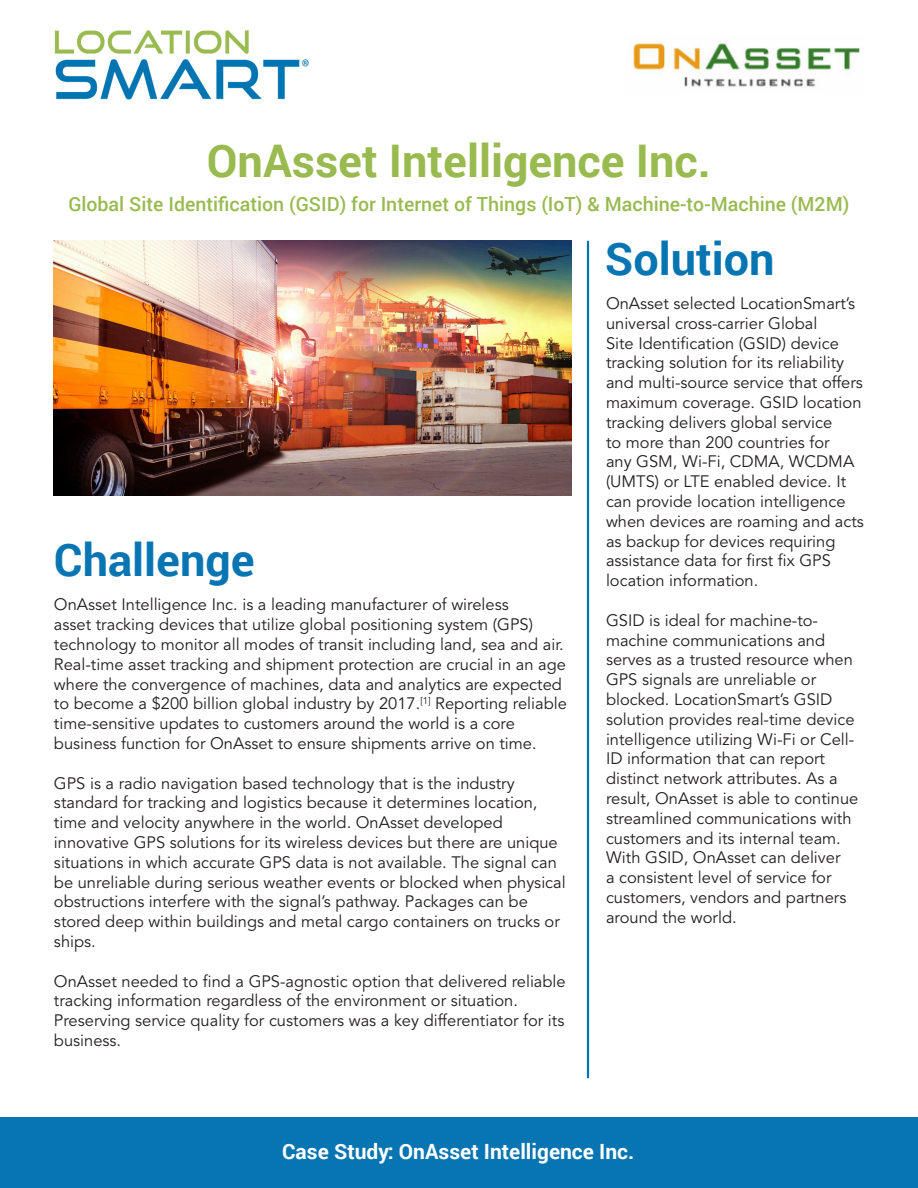
<style>
.page{position:relative;width:918px;height:1188px;background:#fff}
.page>*{position:absolute;margin:0;border:0;box-sizing:border-box;transform-origin:0 0}
.t1{font:700 45px "Roboto";color:#98ba4f}
.t2{font:700 45px "Roboto";color:#0875b3}
.t3{font:700 21px "Roboto";color:#fff}
.t4{font:500 19.5px "Roboto";color:#98ba4f}
.t5{font:16.5px/19.8px "Avenir";color:#231f20}
</style>
<div class="page">
<img style="left:54px;top:30px;width:255px;height:70px">
<div style="left:0;top:1118px;width:918px;height:70px;background:#0875b3"></div>
<hr style="left:587px;top:241px;width:2px;height:837px;background:#0875b3">
<img style="left:54px;top:241px;width:518px;height:254px">
<img style="left:631px;top:41px;width:230px;height:46px">
<p class="t1" style="left:207px;top:129px;width:506px">OnAsset Intelligence Inc.</p>
<p class="t4" style="left:68px;top:191px;width:783px">Global Site Identification (GSID) for Internet of Things (IoT) &amp; Machine-to-Machine (M2M)</p>
<p class="t2" style="left:54px;top:528px;width:202px">Challenge</p>
<p class="t5" style="left:54px;top:595px;width:514px">OnAsset Intelligence Inc. is a leading manufacturer of wireless<br>asset tracking devices that utilize global positioning system (GPS) technology to monitor all modes of transit including land, sea and air.<br>Real-time asset tracking and shipment protection are crucial in an age where the convergence of machines, data and analytics are expected to become a $200 billion global industry by 2017.<sup>[1]</sup> Reporting reliable time-sensitive updates to customers around the world is a core business function for OnAsset to ensure shipments arrive on time.</p>
<p class="t5" style="left:54px;top:774px;width:513px">GPS is a radio navigation based technology that is the industry standard for tracking and logistics because it determines location, time and velocity anywhere in the world. OnAsset developed innovative GPS solutions for its wireless devices but there are unique situations in which accurate GPS data is not available. The signal can be unreliable during serious weather events or blocked when physical obstructions interfere with the signal’s pathway. Packages can be stored deep within buildings and metal cargo containers on trucks or ships.</p>
<p class="t5" style="left:54px;top:972px;width:513px">OnAsset needed to find a GPS-agnostic option that delivered reliable tracking information regardless of the environment or situation.<br>Preserving service quality for customers was a key differentiator for its business.</p>
<p class="t2" style="left:605px;top:227px;width:171px">Solution</p>
<p class="t5" style="left:606px;top:294px;width:260px">OnAsset selected LocationSmart’s universal cross-carrier Global<br>Site Identification (GSID) device tracking solution for its reliability and multi-source service that offers maximum coverage. GSID location tracking delivers global service<br>to more than 200 countries for<br>any GSM, Wi-Fi, CDMA, WCDMA (UMTS) or LTE enabled device. It can provide location intelligence when devices are roaming and acts as backup for devices requiring assistance data for first fix GPS location information.</p>
<p class="t5" style="left:606px;top:611px;width:254px">GSID is ideal for machine-to&shy;machine communications and serves as a trusted resource when<br>GPS signals are unreliable or blocked. LocationSmart’s GSID solution provides real-time device intelligence utilizing Wi-Fi or Cell-<br>ID information that can report distinct network attributes. As a result, OnAsset is able to continue streamlined communications with customers and its internal team.<br>With GSID, OnAsset can deliver<br>a consistent level of service for customers, vendors and partners around the world.</p>
<p class="t3" style="left:282px;top:1137px;width:353px">Case Study: OnAsset Intelligence Inc.</p>
</div>
